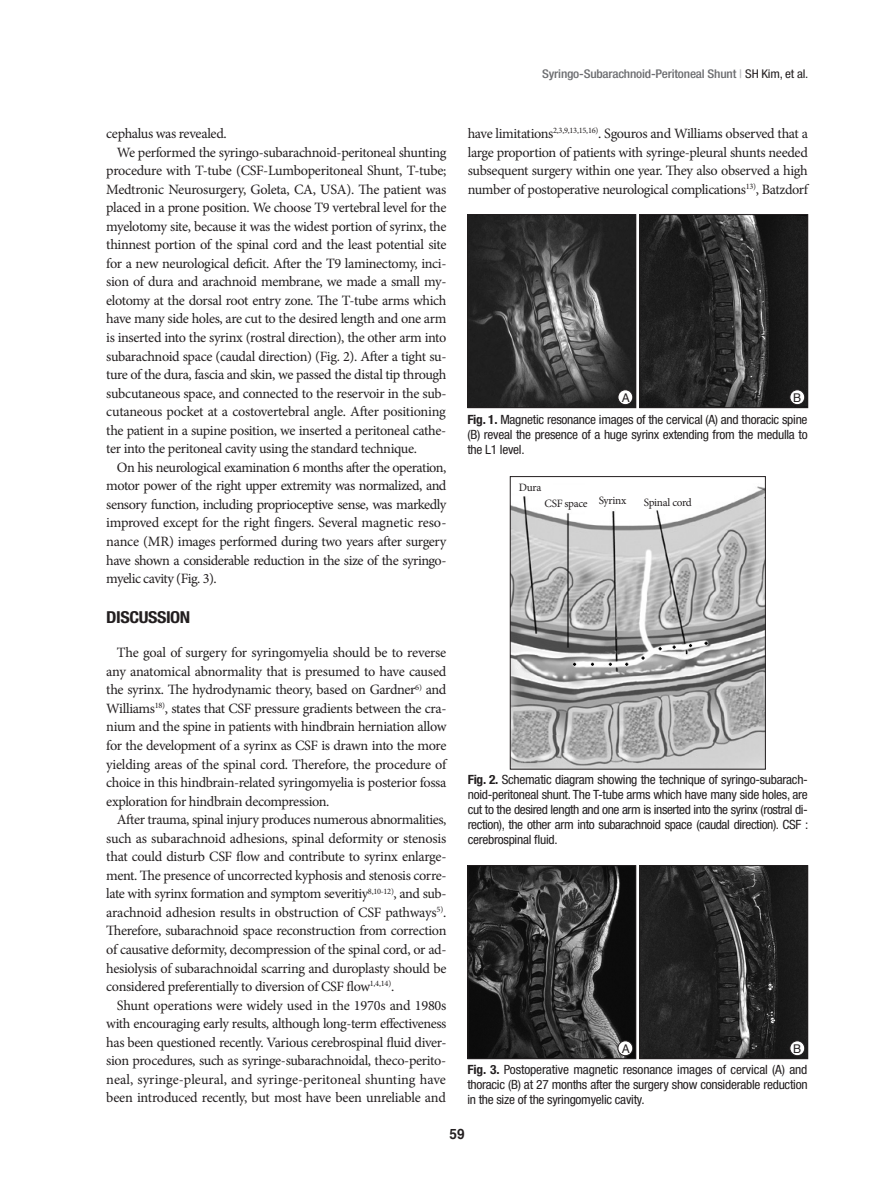
<style>
.page{position:relative;width:893px;height:1191px;background:#fff}
.page>*{position:absolute;margin:0;border:0;box-sizing:border-box;transform-origin:0 0}
.중제_JKNS{font:700 condensed 16.5px "Helvetica Neue LT Std";letter-spacing:-.025em;color:#231f20;scale:1.1 1}
.본문_JKNS{font:14.25px/18.6px "Minion Pro";letter-spacing:-.03em;color:#231f20;text-align:justify}
.t1{font:700 14.25px "Helvetica";color:#231f20;scale:.95 1}
.사진설명_JKNS{font:condensed 12.75px/15px "Helvetica Neue LT Std";letter-spacing:-.02em;color:#231f20;text-align:justify;scale:1.05 1}
.런닝_JKNS{font:500 condensed 12px "Helvetica Neue LT Std";letter-spacing:-.015em;color:#6c6d70;scale:1.1 1}
.t2{font:12px "Helvetica";color:#231f20}
.표본문_JKNS{font:11.25px "Minion Pro";letter-spacing:-.025em;color:#231f20}
.s1{color:#bcbdc0}
.s2{font-weight:400;color:#231f20}
.s3{font-weight:700}
</style>
<div class="page">
<img style="left:470px;top:216px;width:164px;height:190px">
<div style="left:468px;top:214px;width:168px;height:194px;border:1px solid #231f20"></div>
<img style="left:470px;top:867px;width:164px;height:190px">
<div style="left:468px;top:865px;width:168px;height:194px;border:1px solid #231f20"></div>
<img style="left:642px;top:216px;width:164px;height:190px">
<div style="left:640px;top:214px;width:168px;height:194px;border:1px solid #231f20"></div>
<img style="left:642px;top:867px;width:164px;height:190px">
<div style="left:640px;top:865px;width:168px;height:194px;border:1px solid #231f20"></div>
<div style="left:790px;top:390px;width:15px;height:15px;background:#fff;border-radius:50%"></div>
<div style="left:790px;top:389px;width:15px;height:16px;border:1px solid #231f20;border-radius:50%"></div>
<div style="left:790px;top:1040px;width:15px;height:15px;background:#fff;border-radius:50%"></div>
<div style="left:790px;top:1040px;width:15px;height:16px;border:1px solid #231f20;border-radius:50%"></div>
<div style="left:618px;top:390px;width:15px;height:15px;background:#fff;border-radius:50%"></div>
<div style="left:618px;top:389px;width:15px;height:16px;border:1px solid #231f20;border-radius:50%"></div>
<div style="left:618px;top:1040px;width:15px;height:15px;background:#fff;border-radius:50%"></div>
<div style="left:618px;top:1040px;width:15px;height:16px;border:1px solid #231f20;border-radius:50%"></div>
<img style="left:512px;top:486px;width:252px;height:281px">
<div style="left:510px;top:476px;width:256px;height:293px;border:1px solid #231f20"></div>
<p class="본문_JKNS" style="left:106px;top:124px;width:122px">cephalus was revealed.</p>
<p class="본문_JKNS" style="left:106px;top:143px;width:342px;text-indent:11px">We performed the syringo-subarachnoid-peritoneal shunting procedure with T-tube (CSF-Lumboperitoneal Shunt, T-tube; Medtronic Neurosurgery, Goleta, CA, USA). The patient was placed in a prone position. We choose T9 vertebral level for the myelotomy site, because it was the widest portion of syrinx, the thinnest portion of the spinal cord and the least potential site for a new neurological deficit. After the T9 laminectomy, inci&shy;sion of dura and arachnoid membrane, we made a small my&shy;elotomy at the dorsal root entry zone. The T-tube arms which have many side holes, are cut to the desired length and one arm is inserted into the syrinx (rostral direction), the other arm into subarachnoid space (caudal direction) (Fig. 2). After a tight su&shy;ture of the dura, fascia and skin, we passed the distal tip through subcutaneous space, and connected to the reservoir in the sub&shy;cutaneous pocket at a costovertebral angle. After positioning the patient in a supine position, we inserted a peritoneal cathe&shy;ter into the peritoneal cavity using the standard technique.</p>
<p class="본문_JKNS" style="left:106px;top:458px;width:342px;text-indent:11px">On his neurological examination 6 months after the operation, motor power of the right upper extremity was normalized, and sensory function, including proprioceptive sense, was markedly improved except for the right fingers. Several magnetic reso&shy;nance (MR) images performed during two years after surgery have shown a considerable reduction in the size of the syringo&shy;myelic cavity (Fig. 3).</p>
<p class="중제_JKNS" style="left:106px;top:607px;width:78px">DISCUSSION</p>
<p class="본문_JKNS" style="left:106px;top:643px;width:342px;text-indent:11px">The goal of surgery for syringomyelia should be to reverse any anatomical abnormality that is presumed to have caused the syrinx. The hydrodynamic theory, based on Gardner<sup>6)</sup> and Williams<sup>18)</sup>, states that CSF pressure gradients between the cra&shy;nium and the spine in patients with hindbrain herniation allow for the development of a syrinx as CSF is drawn into the more yielding areas of the spinal cord. Therefore, the procedure of choice in this hindbrain-related syringomyelia is posterior fossa exploration for hindbrain decompression.</p>
<p class="본문_JKNS" style="left:106px;top:810px;width:342px;text-indent:11px">After trauma, spinal injury produces numerous abnormalities, such as subarachnoid adhesions, spinal deformity or stenosis that could disturb CSF flow and contribute to syrinx enlarge&shy;ment. The presence of uncorrected kyphosis and stenosis corre&shy;late with syrinx formation and symptom severitiy<sup>8,10-12)</sup>, and sub&shy;arachnoid adhesion results in obstruction of CSF pathways<sup>5)</sup>.<br>Therefore, subarachnoid space reconstruction from correction of causative deformity, decompression of the spinal cord, or ad&shy;hesiolysis of subarachnoidal scarring and duroplasty should be considered preferentially to diversion of CSF flow<sup>1,4,14)</sup>.</p>
<p class="본문_JKNS" style="left:106px;top:996px;width:342px;text-indent:11px">Shunt operations were widely used in the 1970s and 1980s with encouraging early results, although long-term effectiveness has been questioned recently. Various cerebrospinal fluid diver&shy;sion procedures, such as syringe-subarachnoidal, theco-perito&shy;neal, syringe-pleural, and syringe-peritoneal shunting have been introduced recently, but most have been unreliable and</p>
<p class="런닝_JKNS" style="left:542px;top:67px;width:243px">Syringo-Subarachnoid-Peritoneal Shunt <span class="s1">|</span> <span class="s2">SH Kim, et al.</span></p>
<p class="본문_JKNS" style="left:468px;top:124px;width:342px">have limitations<sup>2,3,9,13,15,16)</sup>. Sgouros and Williams observed that a large proportion of patients with syringe-pleural shunts needed subsequent surgery within one year. They also observed a high number of postoperative neurological complications<sup>13)</sup>, Batzdorf</p>
<p class="t2" style="left:622px;top:388px;width:10px">A</p>
<p class="t2" style="left:793px;top:388px;width:10px">B</p>
<p class="사진설명_JKNS" style="left:467px;top:412px;width:326px"><span class="s3">Fig. 1.</span> Magnetic resonance images of the cervical (A) and thoracic spine (B) reveal the presence of a huge syrinx extending from the medulla to the L1 level.</p>
<p class="표본문_JKNS" style="left:519px;top:480px;width:24px">Dura</p>
<p class="표본문_JKNS" style="left:545px;top:495px;width:45px">CSF space</p>
<p class="표본문_JKNS" style="left:599px;top:493px;width:29px">Syrinx</p>
<p class="표본문_JKNS" style="left:644px;top:494px;width:49px">Spinal cord</p>
<p class="사진설명_JKNS" style="left:468px;top:772px;width:326px"><span class="s3">Fig. 2.</span> Schematic diagram showing the technique of syringo-subarach&shy;noid-peritoneal shunt. The T-tube arms which have many side holes, are cut to the desired length and one arm is inserted into the syrinx (rostral di&shy;rection), the other arm into subarachnoid space (caudal direction). CSF : cerebrospinal fluid.</p>
<p class="t2" style="left:622px;top:1039px;width:10px">A</p>
<p class="t2" style="left:793px;top:1039px;width:10px">B</p>
<p class="사진설명_JKNS" style="left:467px;top:1061px;width:325px"><span class="s3">Fig. 3.</span> Postoperative magnetic resonance images of cervical (A) and thoracic (B) at 27 months after the surgery show considerable reduction in the size of the syringomyelic cavity.</p>
<p class="t1" style="left:450px;top:1123px;width:17px">59</p>
</div>
